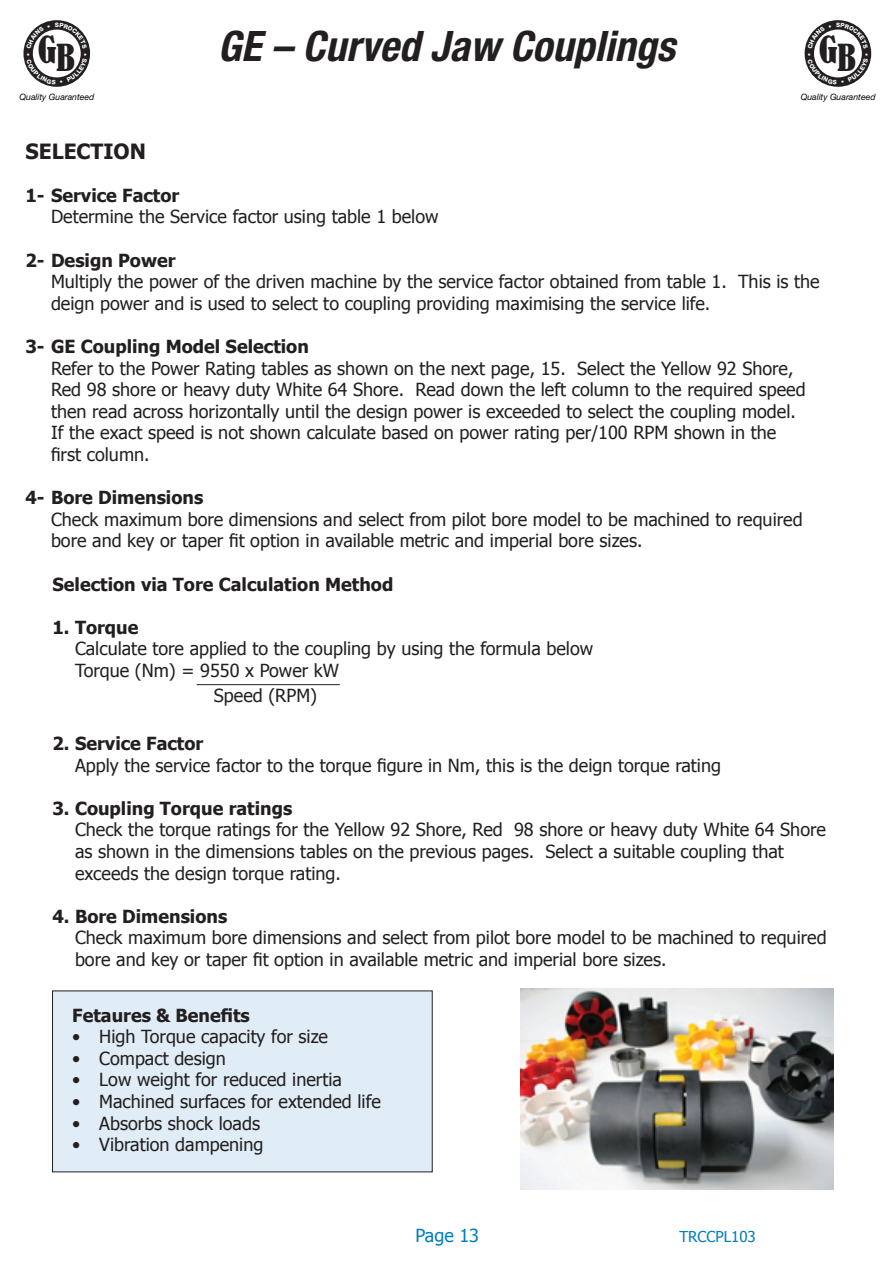
<style>
.page{position:relative;width:893px;height:1263px;background:#fff}
.page>*{position:absolute;margin:0;border:0;box-sizing:border-box;transform-origin:0 0}
.Heading1{font:italic 700 condensed 42px "Helvetica Neue";color:#231f20}
.t1{font:condensed 34.65px "Bernard";color:#231f20}
.t2{font:700 21px "Tahoma";color:#231f20}
.t3{font:18px/21.6px "Tahoma";color:#231f20}
.t4{font:700 18px "Tahoma";color:#231f20}
.t5{font:18px "Tahoma";color:#007dbf}
.t6{font:15px "Tahoma";color:#007dbf}
.t7{font:italic 8.7px "Helvetica Neue";color:#040503}
.s1{font-weight:700}
</style>
<div class="page">
<div style="left:23px;top:20px;width:67px;height:67px;border:9px solid #231f20;border-radius:50%"></div>
<div style="left:805px;top:20px;width:66px;height:67px;border:9px solid #231f20;border-radius:50%"></div>
<div style="left:53px;top:991px;width:379px;height:181px;background:#e0ecf6"></div>
<div style="left:52px;top:990px;width:381px;height:182px;border:1px solid #231f20"></div>
<hr style="left:197px;top:684px;width:143px;height:1px;background:#231f20">
<img style="left:520px;top:989px;width:313px;height:201px">
<svg style="left:26px;top:23px;width:61px;height:61px"></svg>
<svg style="left:807px;top:23px;width:61px;height:61px"></svg>
<h2 class="t1" style="left:38px;top:33px;width:39px">GB</h2>
<p class="t7" style="left:20px;top:92px;width:76px">Quality Guaranteed</p>
<p class="Heading1" style="left:218px;top:20px;width:459px">GE – Curved Jaw Couplings</p>
<h2 class="t1" style="left:819px;top:33px;width:39px">GB</h2>
<p class="t7" style="left:801px;top:92px;width:76px">Quality Guaranteed</p>
<p class="t2" style="left:26px;top:137px;width:122px">SELECTION</p>
<p class="t3" style="left:51px;top:184px;width:389px;text-indent:-26px"><span class="s1">1- Service Factor<br></span>Determine the Service factor using table 1 below</p>
<p class="t3" style="left:51px;top:249px;width:770px;text-indent:-26px"><span class="s1">2- Design Power<br></span>Multiply the power of the driven machine by the service factor obtained from table 1. This is the deign power and is used to select to coupling providing maximising the service life.</p>
<p class="t3" style="left:51px;top:335px;width:756px;text-indent:-26px"><span class="s1">3- GE Coupling Model Selection<br></span>Refer to the Power Rating tables as shown on the next page, 15. Select the Yellow 92 Shore, Red 98 shore or heavy duty White 64 Shore. Read down the left column to the required speed then read across horizontally until the design power is exceeded to select the coupling model.<br>If the exact speed is not shown calculate based on power rating per/100 RPM shown in the first column.</p>
<p class="t3" style="left:51px;top:486px;width:753px;text-indent:-26px"><span class="s1">4- Bore Dimensions<br></span>Check maximum bore dimensions and select from pilot bore model to be machined to required bore and key or taper fit option in available metric and imperial bore sizes.</p>
<p class="t4" style="left:53px;top:572px;width:342px">Selection via Tore Calculation Method</p>
<p class="t3" style="left:75px;top:616px;width:520px;text-indent:-22px"><span class="s1">1. Torque<br></span>Calculate tore applied to the coupling by using the formula below<br>Torque (Nm) = 9550 x Power kW</p>
<p class="t3" style="left:214px;top:684px;width:105px">Speed (RPM)</p>
<p class="t3" style="left:75px;top:732px;width:648px;text-indent:-22px"><span class="s1">2. Service Factor<br></span>Apply the service factor to the torque figure in Nm, this is the deign torque rating</p>
<p class="t3" style="left:75px;top:797px;width:752px;text-indent:-22px"><span class="s1">3. Coupling Torque ratings<br></span>Check the torque ratings for the Yellow 92 Shore, Red 98 shore or heavy duty White 64 Shore as shown in the dimensions tables on the previous pages. Select a suitable coupling that exceeds the design torque rating.</p>
<p class="t4" style="left:53px;top:905px;width:176px">4. Bore Dimensions</p>
<p class="t3" style="left:75px;top:926px;width:753px">Check maximum bore dimensions and select from pilot bore model to be machined to required bore and key or taper fit option in available metric and imperial bore sizes.</p>
<p class="t4" style="left:72px;top:1003px;width:179px">Fetaures &amp; Benefits</p>
<p class="t3" style="left:72px;top:1025px;width:257px">• High Torque capacity for size</p>
<p class="t3" style="left:72px;top:1047px;width:155px">• Compact design</p>
<p class="t3" style="left:72px;top:1068px;width:271px">• Low weight for reduced inertia</p>
<p class="t3" style="left:72px;top:1090px;width:310px">• Machined surfaces for extended life</p>
<p class="t3" style="left:72px;top:1112px;width:189px">• Absorbs shock loads</p>
<p class="t3" style="left:72px;top:1133px;width:193px">• Vibration dampening</p>
<p class="t5" style="left:415px;top:1224px;width:65px">Page 13</p>
<p class="t6" style="left:679px;top:1227px;width:78px">TRCCPL103</p>
</div>
